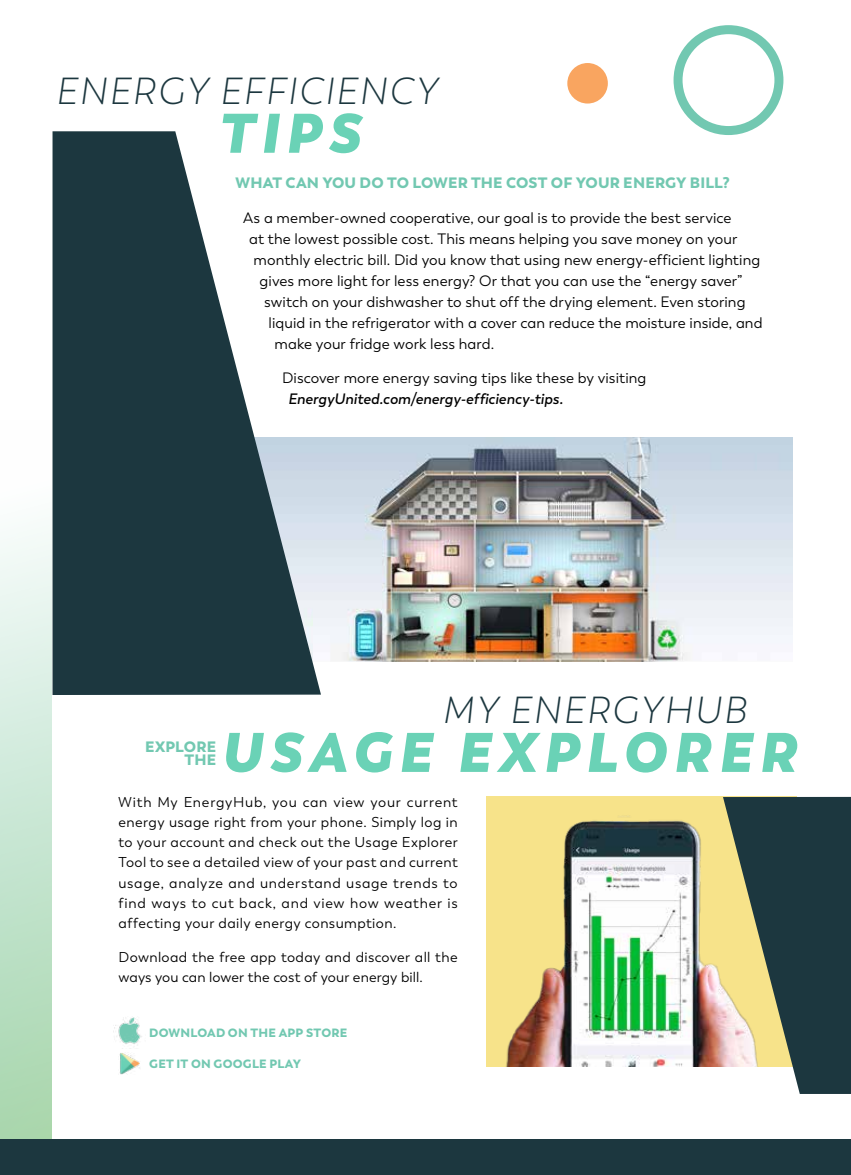
<style>
.page{position:relative;width:851px;height:1175px;background:#fff}
.page>*{position:absolute;margin:0;border:0;box-sizing:border-box;transform-origin:0 0}
.t1{font:italic 800 55.5px "Trenda";letter-spacing:.125em;color:#6ad2b6}
.t2{font:italic 300 37.5px "Trenda";letter-spacing:.05em;color:#1c373f}
.t3{font:15px "Trenda";letter-spacing:.005em;color:#000}
.t4{font:900 15px/13.5px "Trenda";letter-spacing:.01em;color:#72c8b1;text-align:right}
.t5{font:italic 600 15px "Trenda";letter-spacing:.005em;color:#000}
.t6{font:14.25px/20.2px "Trenda";letter-spacing:.025em;color:#000;text-align:justify}
.t7{font:900 12px "Trenda";letter-spacing:.02em;color:#72c8b1}
</style>
<div class="page">
<div style="left:0;top:420px;width:850px;height:754px;background:linear-gradient(to bottom,#fff,#9fd2a9)"></div>
<div style="left:52px;top:55px;width:798px;height:1084px;background:#fff"></div>
<div style="left:567px;top:63px;width:41px;height:41px;background:#f9a560;border-radius:50%"></div>
<div style="left:673px;top:25px;width:110px;height:110px;border:9px solid #72c8b1;border-radius:50%"></div>
<div style="left:0;top:1139px;width:850px;height:35px;background:#1c373f"></div>
<img style="left:321px;top:438px;width:401px;height:224px">
<img style="left:486px;top:796px;width:310px;height:270px">
<svg style="left:52px;top:131px;width:269px;height:564px;fill:#1c373f"></svg>
<svg style="left:723px;top:797px;width:127px;height:297px;background:#5e6c60"></svg>
<img style="left:114px;top:1017px;width:28px;height:27px">
<img style="left:119px;top:1053px;width:21px;height:21px">
<h2 class="t2" style="left:56px;top:69px;width:383px">ENERGY EFFICIENCY</h2>
<h1 class="t1" style="left:218px;top:97px;width:144px">TIPS</h1>
<p class="t4" style="left:235px;top:176px;width:495px">WHAT CAN YOU DO TO LOWER THE COST OF YOUR ENERGY BILL?</p>
<p class="t3" style="left:243px;top:209px;width:490px">As a member-owned cooperative, our goal is to provide the best service</p>
<p class="t3" style="left:249px;top:230px;width:489px">at the lowest possible cost. This means helping you save money on your</p>
<p class="t3" style="left:253px;top:251px;width:508px">monthly electric bill. Did you know that using new energy-efficient lighting</p>
<p class="t3" style="left:259px;top:272px;width:484px">gives more light for less energy? Or that you can use the “energy saver”</p>
<p class="t3" style="left:264px;top:293px;width:483px">switch on your dishwasher to shut off the drying element. Even storing</p>
<p class="t3" style="left:268px;top:314px;width:495px">liquid in the refrigerator with a cover can reduce the moisture inside, and</p>
<p class="t3" style="left:274px;top:335px;width:221px">make your fridge work less hard.</p>
<p class="t3" style="left:282px;top:369px;width:366px">Discover more energy saving tips like these by visiting</p>
<p class="t5" style="left:288px;top:390px;width:276px">EnergyUnited.com/energy-efficiency-tips.</p>
<p class="t4" style="left:145px;top:740px;width:73px">EXPLORE<br>THE</p>
<h2 class="t2" style="left:442px;top:688px;width:306px">MY ENERGYHUB</h2>
<h1 class="t1" style="left:221px;top:716px;width:577px">USAGE EXPLORER</h1>
<p class="t6" style="left:118px;top:791px;width:341px">With My EnergyHub, you can view your current energy usage right from your phone. Simply log in to your account and check out the Usage Explorer Tool to see a detailed view of your past and current usage, analyze and understand usage trends to find ways to cut back, and view how weather is affecting your daily energy consumption.</p>
<p class="t6" style="left:118px;top:947px;width:340px">Download the free app today and discover all the ways you can lower the cost of your energy bill.</p>
<p class="t7" style="left:149px;top:1024px;width:200px">DOWNLOAD ON THE APP STORE</p>
<p class="t7" style="left:149px;top:1056px;width:153px">GET IT ON GOOGLE PLAY</p>
</div>
